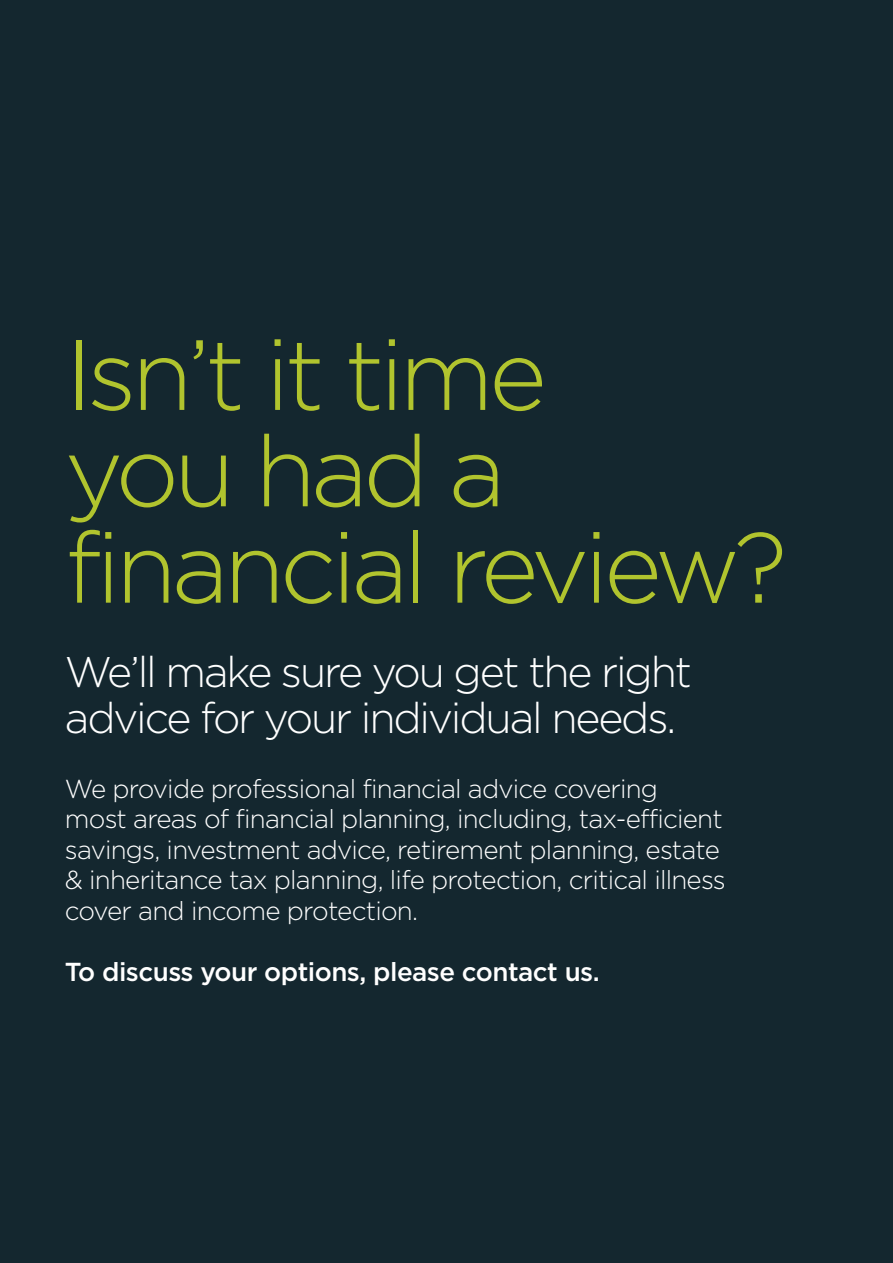
<style>
.page{position:relative;width:893px;height:1263px;background:#14272f}
.page>*{position:absolute;margin:0;border:0;box-sizing:border-box;transform-origin:0 0}
.t1{font:300 99.45px/96.3px "Gotham HTF";letter-spacing:-.05em;color:#b1c42e}
.t2{font:300 42.9px/45.9px "Gotham HTF";letter-spacing:-.05em;color:#fff}
.t3{font:300 25.95px/30.6px "Gotham HTF";letter-spacing:-.03em;color:#fff}
.t4{font:500 25.95px "Gotham HTF";letter-spacing:-.02em;color:#fff}
</style>
<div class="page">
<h1 class="t1" style="left:65px;top:325px;width:724px">Isn’t it time<br>you had a financial review?</h1>
<h2 class="t2" style="left:65px;top:648px;width:629px">We’ll make sure you get the right advice for your individual needs.</h2>
<p class="t3" style="left:65px;top:773px;width:662px">We provide professional financial advice covering most areas of financial planning, including, tax-efficient savings, investment advice, retirement planning, estate &amp; inheritance tax planning, life protection, critical illness cover and income protection.</p>
<p class="t4" style="left:65px;top:957px;width:536px">To discuss your options, please contact us.</p>
</div>
